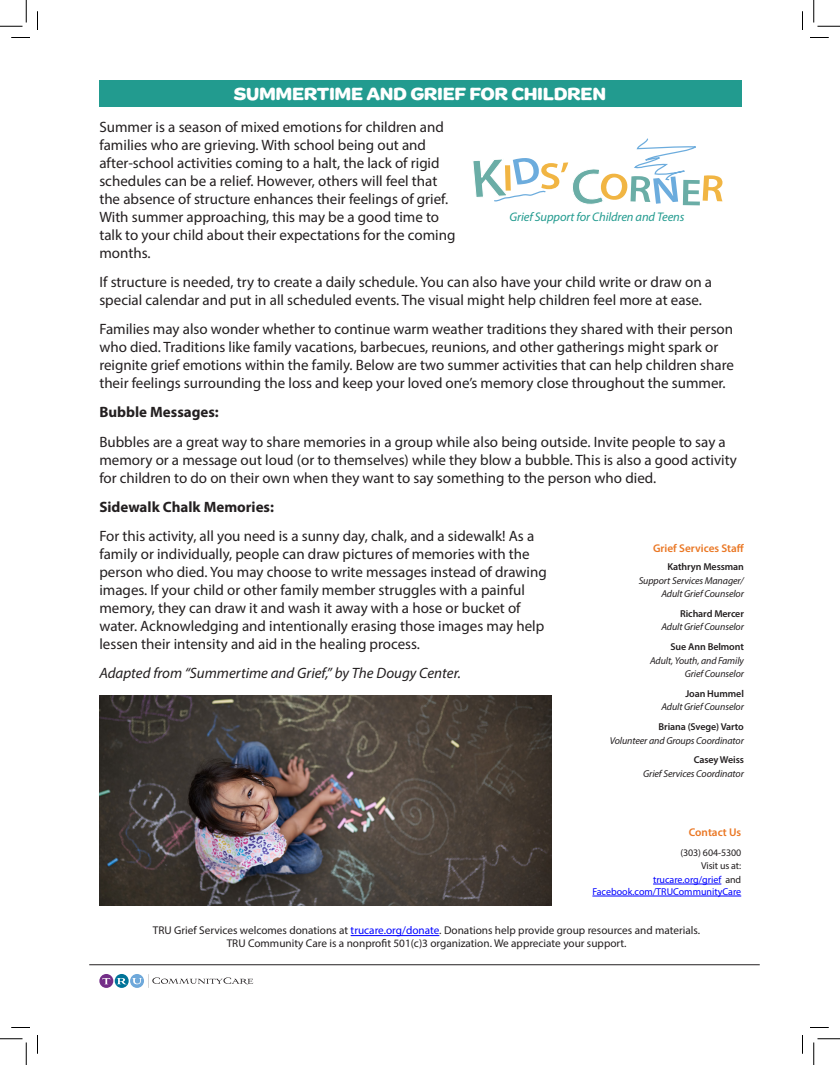
<style>
.page{position:relative;width:840px;height:1065px;background:#fff}
.page>*{position:absolute;margin:0;border:0;box-sizing:border-box;transform-origin:0 0}
.t1{font:700 18.75px "Marigny";letter-spacing:-.02em;color:#fff}
.t2{font:15px/18px "Myriad Pro";color:#231f20}
.t3{font:italic 15px "Myriad Pro";color:#231f20}
.t4{font:700 15px "Myriad Pro";color:#231f20}
.t5{font:italic 12.5px "Myriad Pro";letter-spacing:-.01em;color:#229b8f}
.t6{font:11.25px "Myriad Pro";color:#231f20}
.t7{font:600 11.25px "Myriad Pro";color:#ea7724}
.t8{font:italic 10px/13.8px "Myriad Pro";letter-spacing:-.01em;color:#231f20;text-align:right}
.t9{font:10px/13.8px "Myriad Pro";letter-spacing:-.01em;color:#231f20;text-align:right}
.t10{font:10px "Myriad Pro";color:#00f}
.s1{font-weight:600;font-style:normal}
.s2{color:#00f}
</style>
<div class="page">
<hr style="left:653px;top:884px;width:68px;height:1px;background:#00f">
<hr style="left:592px;top:896px;width:149px;height:1px;background:#00f">
<div style="left:99px;top:80px;width:643px;height:27px;background:#229b8f"></div>
<hr style="left:351px;top:935px;width:88px;height:1px;background:#00f">
<svg style="left:473px;top:138px;width:250px;height:68px"></svg>
<hr style="left:89px;top:964px;width:671px;height:1px;background:#231f20">
<div style="left:130px;top:974px;width:14px;height:14px;background:#6ea8da;border-radius:50%"></div>
<svg style="left:115px;top:974px;width:14px;height:14px"></svg>
<svg style="left:99px;top:974px;width:14px;height:14px"></svg>
<svg style="left:148px;top:974px;width:105px;height:14px"></svg>
<svg style="left:102px;top:978px;width:8px;height:6px"></svg>
<svg style="left:117px;top:978px;width:25px;height:6px"></svg>
<img style="left:99px;top:696px;width:452px;height:209px">
<svg style="left:11px;top:37px;width:19px;height:1px"></svg>
<svg style="left:810px;top:37px;width:19px;height:1px"></svg>
<svg style="left:11px;top:1027px;width:19px;height:1px"></svg>
<svg style="left:810px;top:1027px;width:19px;height:1px"></svg>
<svg style="left:37px;top:11px;width:1px;height:19px"></svg>
<svg style="left:37px;top:1035px;width:1px;height:19px"></svg>
<svg style="left:802px;top:11px;width:1px;height:19px"></svg>
<svg style="left:802px;top:1035px;width:1px;height:19px"></svg>
<svg style="left:0;top:0;width:27px;height:27px"></svg>
<svg style="left:0;top:1039px;width:27px;height:26px"></svg>
<svg style="left:814px;top:0;width:26px;height:27px"></svg>
<svg style="left:814px;top:1039px;width:26px;height:26px"></svg>
<p class="t1" style="left:234px;top:83px;width:374px">SUMMERTIME AND GRIEF FOR CHILDREN</p>
<p class="t2" style="left:99px;top:117px;width:358px">Summer is a season of mixed emotions for children and families who are grieving. With school being out and after-school activities coming to a halt, the lack of rigid schedules can be a relief. However, others will feel that the absence of structure enhances their feelings of grief.<br>With summer approaching, this may be a good time to talk to your child about their expectations for the coming months.</p>
<p class="t2" style="left:99px;top:273px;width:614px">If structure is needed, try to create a daily schedule. You can also have your child write or draw on a special calendar and put in all scheduled events. The visual might help children feel more at ease.</p>
<p class="t2" style="left:99px;top:320px;width:636px">Families may also wonder whether to continue warm weather traditions they shared with their person who died. Traditions like family vacations, barbecues, reunions, and other gatherings might spark or reignite grief emotions within the family. Below are two summer activities that can help children share their feelings surrounding the loss and keep your loved one’s memory close throughout the summer.</p>
<p class="t4" style="left:99px;top:402px;width:121px">Bubble Messages:</p>
<p class="t2" style="left:99px;top:432px;width:639px">Bubbles are a great way to share memories in a group while also being outside. Invite people to say a memory or a message out loud (or to themselves) while they blow a bubble. This is also a good activity for children to do on their own when they want to say something to the person who died.</p>
<p class="t4" style="left:99px;top:497px;width:176px">Sidewalk Chalk Memories:</p>
<p class="t2" style="left:99px;top:527px;width:449px">For this activity, all you need is a sunny day, chalk, and a sidewalk! As a family or individually, people can draw pictures of memories with the person who died. You may choose to write messages instead of drawing images. If your child or other family member struggles with a painful memory, they can draw it and wash it away with a hose or bucket of water. Acknowledging and intentionally erasing those images may help lessen their intensity and aid in the healing process.</p>
<p class="t3" style="left:99px;top:664px;width:363px">Adapted from “Summertime and Grief,” by The Dougy Center.</p>
<p class="t5" style="left:510px;top:209px;width:176px">Grief Support for Children and Teens</p>
<p class="t7" style="left:653px;top:541px;width:93px">Grief Services Staff</p>
<p class="t8" style="left:639px;top:559px;width:107px"><span class="s1">Kathryn Messman<br></span>Support Services Manager/<br>Adult Grief Counselor</p>
<p class="t8" style="left:661px;top:606px;width:84px"><span class="s1">Richard Mercer<br></span>Adult Grief Counselor</p>
<p class="t8" style="left:650px;top:639px;width:95px"><span class="s1">Sue Ann Belmont<br></span>Adult, Youth, and Family<br>Grief Counselor</p>
<p class="t8" style="left:661px;top:686px;width:84px"><span class="s1">Joan Hummel<br></span>Adult Grief Counselor</p>
<p class="t8" style="left:610px;top:719px;width:136px"><span class="s1">Briana (Svege) Varto<br></span>Volunteer and Groups Coordinator</p>
<p class="t8" style="left:643px;top:753px;width:102px"><span class="s1">Casey Weiss<br></span>Grief Services Coordinator</p>
<p class="t7" style="left:689px;top:825px;width:54px">Contact Us</p>
<p class="t9" style="left:653px;top:845px;width:90px">(303) 604-5300<br>Visit us at: <span class="s2">trucare.org/grief</span> and</p>
<p class="t10" style="left:592px;top:885px;width:150px">Facebook.com/TRUCommunityCare</p>
<p class="t6" style="left:153px;top:924px;width:549px">TRU Grief Services welcomes donations at <span class="s2">trucare.org/donate</span>. Donations help provide group resources and materials.</p>
<p class="t6" style="left:227px;top:936px;width:401px">TRU Community Care is a nonprofit 501(c)3 organization. We appreciate your support.</p>
</div>
